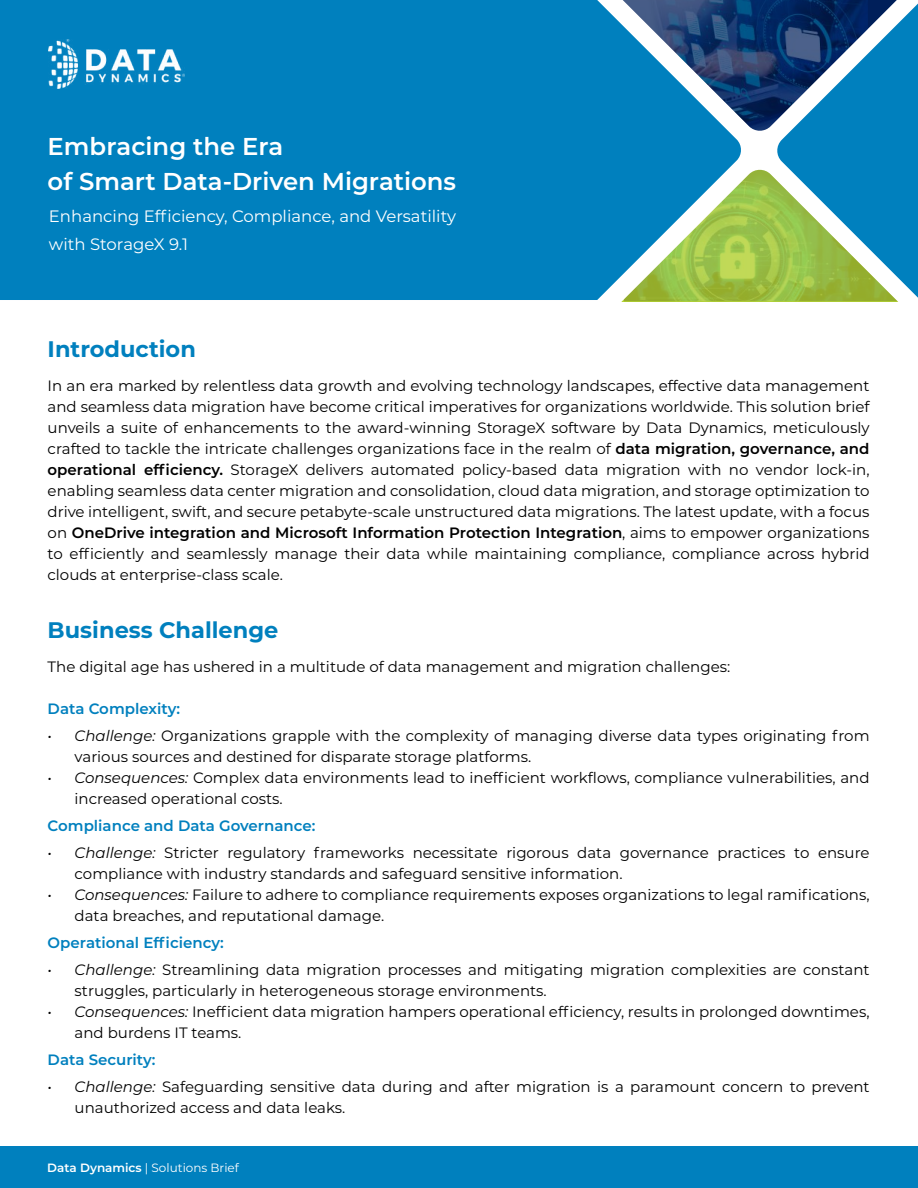
<style>
.page{position:relative;width:918px;height:1188px;background:#fff}
.page>*{position:absolute;margin:0;border:0;box-sizing:border-box;transform-origin:0 0}
.t1{font:600 24.45px/35px "Montserrat";color:#fff}
.t2{font:700 22.5px "Montserrat";color:#0080be}
.t3{font:16.5px/27.8px "Montserrat";color:#fff}
.t4{font:15px/21px "Montserrat";color:#000}
.t5{font:600 15px "Montserrat";color:#0080be}
.t6{font:12px "Montserrat";color:#fff}
.s1{font-weight:600}
.s2{font-style:italic}
</style>
<div class="page">
<svg style="left:622px;top:0;width:296px;height:301px"></svg>
<svg style="left:0;top:0;width:742px;height:300px;fill:#0080be"></svg>
<img style="left:49px;top:40px;width:136px;height:49px">
<div style="left:0;top:1147px;width:918px;height:41px;background:#0080be"></div>
<h1 class="t1" style="left:48px;top:128px;width:410px">Embracing the Era<br>of Smart Data-Driven Migrations</h1>
<p class="t3" style="left:49px;top:202px;width:409px">Enhancing Efficiency, Compliance, and Versatility with StorageX 9.1</p>
<h2 class="t2" style="left:48px;top:333px;width:150px">Introduction</h2>
<p class="t4" style="left:48px;top:375px;width:824px;text-align:justify">In an era marked by relentless data growth and evolving technology landscapes, effective data management and seamless data migration have become critical imperatives for organizations worldwide. This solution brief unveils a suite of enhancements to the award-winning StorageX software by Data Dynamics, meticulously crafted to tackle the intricate challenges organizations face in the realm of <span class="s1">data migration, governance, and operational efficiency.</span> StorageX delivers automated policy-based data migration with no vendor lock-in, enabling seamless data center migration and consolidation, cloud data migration, and storage optimization to drive intelligent, swift, and secure petabyte-scale unstructured data migrations. The latest update, with a focus on <span class="s1">OneDrive integration and Microsoft Information Protection Integration</span>, aims to empower organizations to efficiently and seamlessly manage their data while maintaining compliance, compliance across hybrid clouds at enterprise-class scale.</p>
<h2 class="t2" style="left:48px;top:613px;width:232px">Business Challenge</h2>
<p class="t4" style="left:48px;top:655px;width:684px">The digital age has ushered in a multitude of data management and migration challenges:</p>
<p class="t5" style="left:48px;top:698px;width:134px">Data Complexity:</p>
<p class="t4" style="left:75px;top:724px;width:796px;text-indent:-27px"><span class="s2">• Challenge:</span> Organizations grapple with the complexity of managing diverse data types originating from various sources and destined for disparate storage platforms.</p>
<p class="t4" style="left:75px;top:766px;width:796px;text-indent:-27px"><span class="s2">• Consequences:</span> Complex data environments lead to inefficient workflows, compliance vulnerabilities, and increased operational costs.</p>
<p class="t5" style="left:48px;top:815px;width:269px">Compliance and Data Governance:</p>
<p class="t4" style="left:75px;top:841px;width:796px;text-indent:-27px"><span class="s2">• Challenge:</span> Stricter regulatory frameworks necessitate rigorous data governance practices to ensure compliance with industry standards and safeguard sensitive information.</p>
<p class="t4" style="left:75px;top:883px;width:797px;text-indent:-27px"><span class="s2">• Consequences:</span> Failure to adhere to compliance requirements exposes organizations to legal ramifications, data breaches, and reputational damage.</p>
<p class="t5" style="left:48px;top:932px;width:178px">Operational Efficiency:</p>
<p class="t4" style="left:75px;top:958px;width:796px;text-indent:-27px"><span class="s2">• Challenge:</span> Streamlining data migration processes and mitigating migration complexities are constant struggles, particularly in heterogeneous storage environments.</p>
<p class="t4" style="left:75px;top:1000px;width:796px;text-indent:-27px"><span class="s2">• Consequences:</span> Inefficient data migration hampers operational efficiency, results in prolonged downtimes, and burdens IT teams.</p>
<p class="t5" style="left:48px;top:1049px;width:109px">Data Security:</p>
<p class="t4" style="left:75px;top:1075px;width:797px;text-indent:-27px"><span class="s2">• Challenge:</span> Safeguarding sensitive data during and after migration is a paramount concern to prevent unauthorized access and data leaks.</p>
<p class="t6" style="left:47px;top:1160px;width:193px"><span class="s1">Data Dynamics</span> | Solutions Brief</p>
</div>
